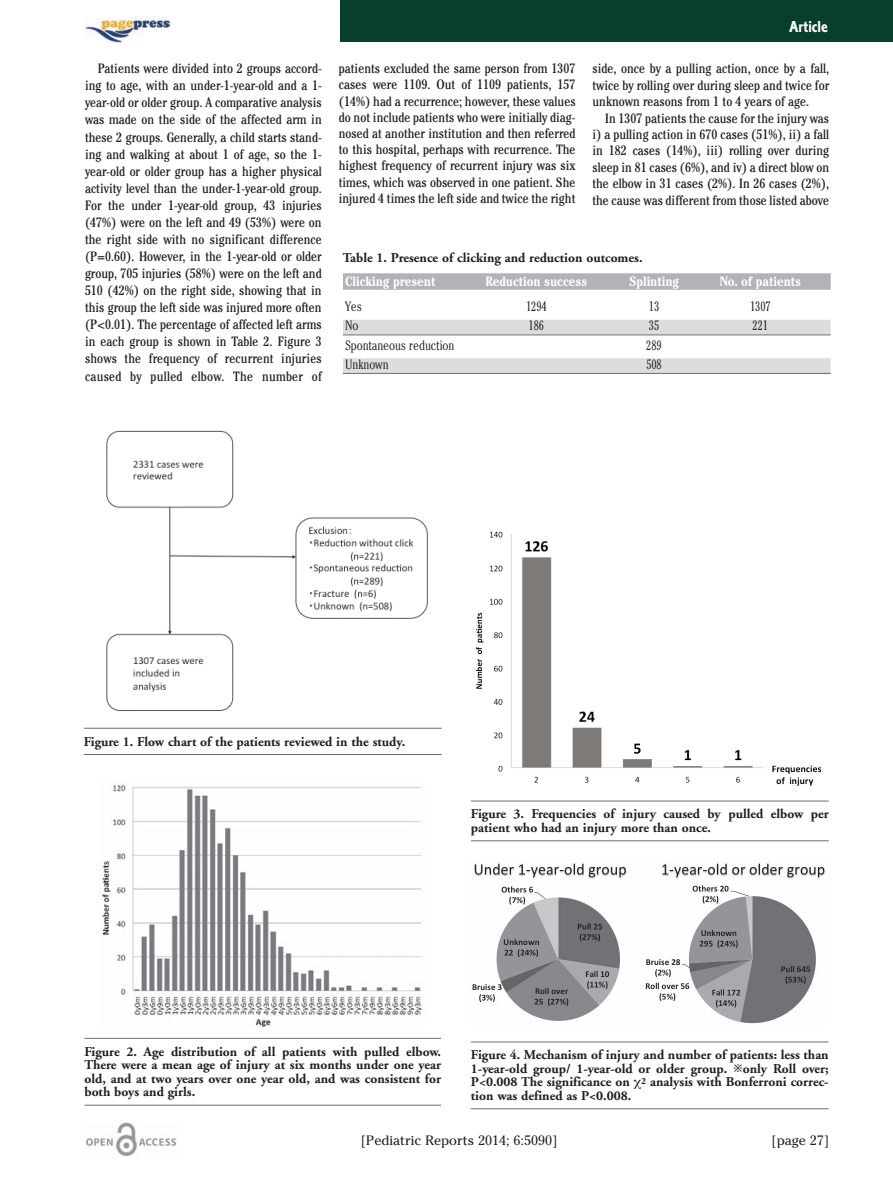
<style>
.page{position:relative;width:893px;height:1191px;background:#fff}
.page>*{position:absolute;margin:0;border:0;box-sizing:border-box;transform-origin:0 0}
.t1{font:16.5px "Corinthian Bold Condensed Plain";color:#fff}
.t2{font:condensed 13.5px/17.1px "Cheltenham";color:#231f20;text-align:justify}
.t3{font:700 13.5px/13.5px "Adobe Garamond";color:#231f20;text-align:justify}
.t4{font:300 condensed 13.5px "Cheltenham";letter-spacing:-.01em;color:#231f20}
.t5{font:700 condensed 13.5px "Cheltenham";letter-spacing:-.01em;color:#fff}
.t6{font:13.5px "Cheltenham";color:#231f20}
.s1{font-family:"Lucida Grande";font-weight:400}
</style>
<div class="page">
<div style="left:340px;top:0;width:553px;height:42px;background:#083f2c"></div>
<img style="left:86px;top:1123px;width:91px;height:33px">
<img style="left:85px;top:17px;width:85px;height:26px">
<div style="left:343px;top:273px;width:488px;height:17px;background:#b2b3b7"></div>
<div style="left:343px;top:320px;width:488px;height:15px;background:#dcdddf"></div>
<hr style="left:343px;top:335px;width:488px;height:1px;background:#6c6d70">
<div style="left:343px;top:358px;width:488px;height:15px;background:#dcdddf"></div>
<hr style="left:343px;top:373px;width:488px;height:1px;background:#6c6d70">
<hr style="left:84px;top:728px;width:357px;height:1px;background:#6c6d70">
<hr style="left:84px;top:754px;width:357px;height:1px;background:#6c6d70">
<img style="left:106px;top:430px;width:322px;height:281px">
<img style="left:102px;top:785px;width:324px;height:241px">
<hr style="left:84px;top:1038px;width:357px;height:1px;background:#6c6d70">
<hr style="left:84px;top:1104px;width:357px;height:1px;background:#6c6d70">
<hr style="left:471px;top:800px;width:358px;height:1px;background:#6c6d70">
<hr style="left:471px;top:840px;width:358px;height:1px;background:#6c6d70">
<img style="left:475px;top:531px;width:347px;height:255px">
<img style="left:472px;top:863px;width:353px;height:161px">
<hr style="left:471px;top:1041px;width:358px;height:1px;background:#6c6d70">
<hr style="left:471px;top:1108px;width:358px;height:1px;background:#6c6d70">
<p class="t1" style="left:789px;top:21px;width:40px">Article</p>
<p class="t2" style="left:85px;top:61px;width:238px;text-indent:13px">Patients were divided into 2 groups accord&shy;ing to age, with an under-1-year-old and a 1- year-old or older group. A comparative analysis was made on the side of the affected arm in these 2 groups. Generally, a child starts stand&shy;ing and walking at about 1 of age, so the 1- year-old or older group has a higher physical activity level than the under-1-year-old group.<br>For the under 1-year-old group, 43 injuries (47%) were on the left and 49 (53%) were on the right side with no significant difference (P=0.60). However, in the 1-year-old or older group, 705 injuries (58%) were on the left and 510 (42%) on the right side, showing that in this group the left side was injured more often (P&lt;0.01). The percentage of affected left arms in each group is shown in Table 2. Figure 3 shows the frequency of recurrent injuries caused by pulled elbow. The number of</p>
<p class="t2" style="left:339px;top:62px;width:238px;line-height:16.2px">patients excluded the same person from 1307 cases were 1109. Out of 1109 patients, 157 (14%) had a recurrence; however, these values do not include patients who were initially diag&shy;nosed at another institution and then referred to this hospital, perhaps with recurrence. The highest frequency of recurrent injury was six times, which was observed in one patient. She injured 4 times the left side and twice the right</p>
<p class="t2" style="left:592px;top:62px;width:238px;line-height:16.4px">side, once by a pulling action, once by a fall, twice by rolling over during sleep and twice for unknown reasons from 1 to 4 years of age.</p>
<p class="t2" style="left:592px;top:111px;width:238px;line-height:16.4px;text-indent:13px">In 1307 patients the cause for the injury was i) a pulling action in 670 cases (51%), ii) a fall in 182 cases (14%), iii) rolling over during sleep in 81 cases (6%), and iv) a direct blow on the elbow in 31 cases (2%). In 26 cases (2%), the cause was different from those listed above</p>
<p class="t3" style="left:343px;top:252px;width:301px">Table 1. Presence of clicking and reduction outcomes.</p>
<p class="t5" style="left:345px;top:276px;width:92px">Clicking present</p>
<p class="t5" style="left:485px;top:276px;width:104px">Reduction success</p>
<p class="t5" style="left:629px;top:276px;width:52px">Splinting</p>
<p class="t5" style="left:720px;top:276px;width:83px">No. of patients</p>
<p class="t4" style="left:345px;top:302px;width:18px">Yes</p>
<p class="t4" style="left:526px;top:302px;width:22px">1294</p>
<p class="t4" style="left:649px;top:302px;width:12px">13</p>
<p class="t4" style="left:750px;top:302px;width:22px">1307</p>
<p class="t4" style="left:345px;top:321px;width:15px">No</p>
<p class="t4" style="left:529px;top:321px;width:17px">186</p>
<p class="t4" style="left:649px;top:321px;width:12px">35</p>
<p class="t4" style="left:753px;top:321px;width:17px">221</p>
<p class="t4" style="left:345px;top:340px;width:111px">Spontaneous reduction</p>
<p class="t4" style="left:646px;top:340px;width:17px">289</p>
<p class="t4" style="left:345px;top:359px;width:45px">Unknown</p>
<p class="t4" style="left:646px;top:359px;width:17px">508</p>
<p class="t3" style="left:84px;top:735px;width:323px">Figure 1. Flow chart of the patients reviewed in the study.</p>
<p class="t3" style="left:471px;top:808px;width:359px">Figure 3. Frequencies of injury caused by pulled elbow per patient who had an injury more than once.</p>
<p class="t3" style="left:84px;top:1046px;width:358px">Figure 2. Age distribution of all patients with pulled elbow.<br>There were a mean age of injury at six months under one year old, and at two years over one year old, and was consistent for both boys and girls.</p>
<p class="t3" style="left:471px;top:1049px;width:359px">Figure 4. Mechanism of injury and number of patients: less than 1-year-old group/ 1-year-old or older group. <span class="s1">※</span>only Roll over; P&lt;0.008 The significance on <sup>2</sup> analysis with Bonferroni correc&shy;tion was defined as P&lt;0.008.</p>
<p class="t6" style="left:361px;top:1132px;width:198px">[Pediatric Reports 2014; 6:5090]</p>
<p class="t6" style="left:771px;top:1132px;width:59px">[page 27]</p>
</div>
